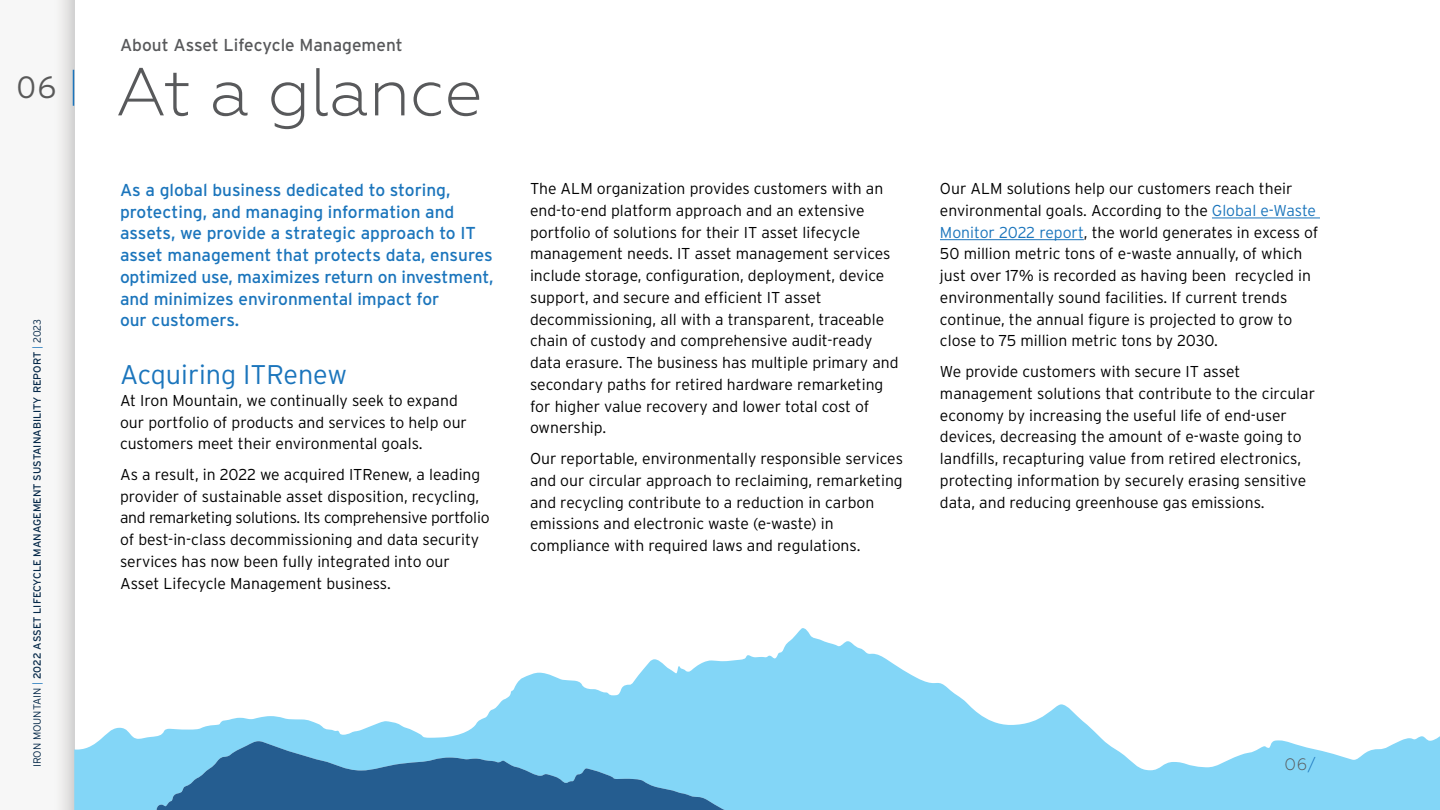
<style>
.page{position:relative;width:1440px;height:810px;background:#fff}
.page>*{position:absolute;margin:0;border:0;box-sizing:border-box;transform-origin:0 0}
.t1{font:300 67.5px "Geometria";color:#58595b}
.t2{font:300 30.75px "Interstate";color:#595959}
.t3{font:300 27px "Interstate";color:#1b75bc}
.t4{font:17.25px/21.8px "Interstate";color:#1b75bc}
.t5{font:17.25px "Interstate";color:#58595b}
.t6{font:300 16.5px "Geometria";color:#58595b}
.t7{font:300 15.75px/21.8px "Interstate";color:#000}
.t8{font:10.5px "Interstate";color:#052848}
.s1{font-weight:300}
.s2{font-weight:300;color:#1b75bc}
.s3{color:#1b75bc}
</style>
<div class="page">
<div style="left:0;top:0;width:74px;height:810px;background:#f7f7f7"></div>
<svg style="left:74px;top:628px;width:1366px;height:182px"></svg>
<svg style="left:75px;top:741px;width:1166px;height:69px;fill:#83d6f7"></svg>
<hr style="left:1212px;top:218px;width:108px;height:1px;background:#1b75bc">
<hr style="left:940px;top:240px;width:144px;height:1px;background:#1b75bc">
<hr style="left:73px;top:70px;width:1px;height:36px;background:#1b75bc">
<h2 class="t2" style="left:16px;top:70px;width:41px">06</h2>
<p class="t8" style="left:31px;top:767px;width:450px;rotate:-90deg"><span class="s1">IRON MOUNTAIN</span> <span class="s2">|</span> 2022 ASSET LIFECYCLE MANAGEMENT SUSTAINABILITY REPORT <span class="s2">|</span> <span class="s1">2023</span></p>
<p class="t5" style="left:120px;top:36px;width:284px">About Asset Lifecycle Management</p>
<h1 class="t1" style="left:116px;top:53px;width:369px">At a glance</h1>
<p class="t4" style="left:120px;top:179px;width:375px">As a global business dedicated to storing, protecting, and managing information and assets, we provide a strategic approach to IT asset management that protects data, ensures optimized use, maximizes return on investment, and minimizes environmental impact for<br>our customers.</p>
<h3 class="t3" style="left:120px;top:359px;width:229px">Acquiring ITRenew</h3>
<p class="t7" style="left:120px;top:389px;width:349px">At Iron Mountain, we continually seek to expand our portfolio of products and services to help our customers meet their environmental goals.</p>
<p class="t7" style="left:120px;top:463px;width:371px">As a result, in 2022 we acquired ITRenew, a leading provider of sustainable asset disposition, recycling, and remarketing solutions. Its comprehensive portfolio of best-in-class decommissioning and data security services has now been fully integrated into our Asset Lifecycle Management business.</p>
<p class="t7" style="left:530px;top:178px;width:370px">The ALM organization provides customers with an end-to-end platform approach and an extensive portfolio of solutions for their IT asset lifecycle management needs. IT asset management services include storage, configuration, deployment, device support, and secure and efficient IT asset decommissioning, all with a transparent, traceable chain of custody and comprehensive audit-ready data erasure. The business has multiple primary and secondary paths for retired hardware remarketing for higher value recovery and lower total cost of ownership.</p>
<p class="t7" style="left:530px;top:448px;width:375px">Our reportable, environmentally responsible services and our circular approach to reclaiming, remarketing and recycling contribute to a reduction in carbon emissions and electronic waste (e-waste) in compliance with required laws and regulations.</p>
<p class="t7" style="left:940px;top:178px;width:380px">Our ALM solutions help our customers reach their environmental goals. According to the <span class="s3">Global e-Waste Monitor 2022 report</span>, the world generates in excess of 50 million metric tons of e-waste annually, of which just over 17% is recorded as having been recycled in environmentally sound facilities. If current trends continue, the annual figure is projected to grow to close to 75 million metric tons by 2030.</p>
<p class="t7" style="left:940px;top:361px;width:377px">We provide customers with secure IT asset management solutions that contribute to the circular economy by increasing the useful life of end-user devices, decreasing the amount of e-waste going to landfills, recapturing value from retired electronics, protecting information by securely erasing sensitive data, and reducing greenhouse gas emissions.</p>
<p class="t6" style="left:1284px;top:754px;width:33px">06<span class="s3">/</span></p>
</div>
